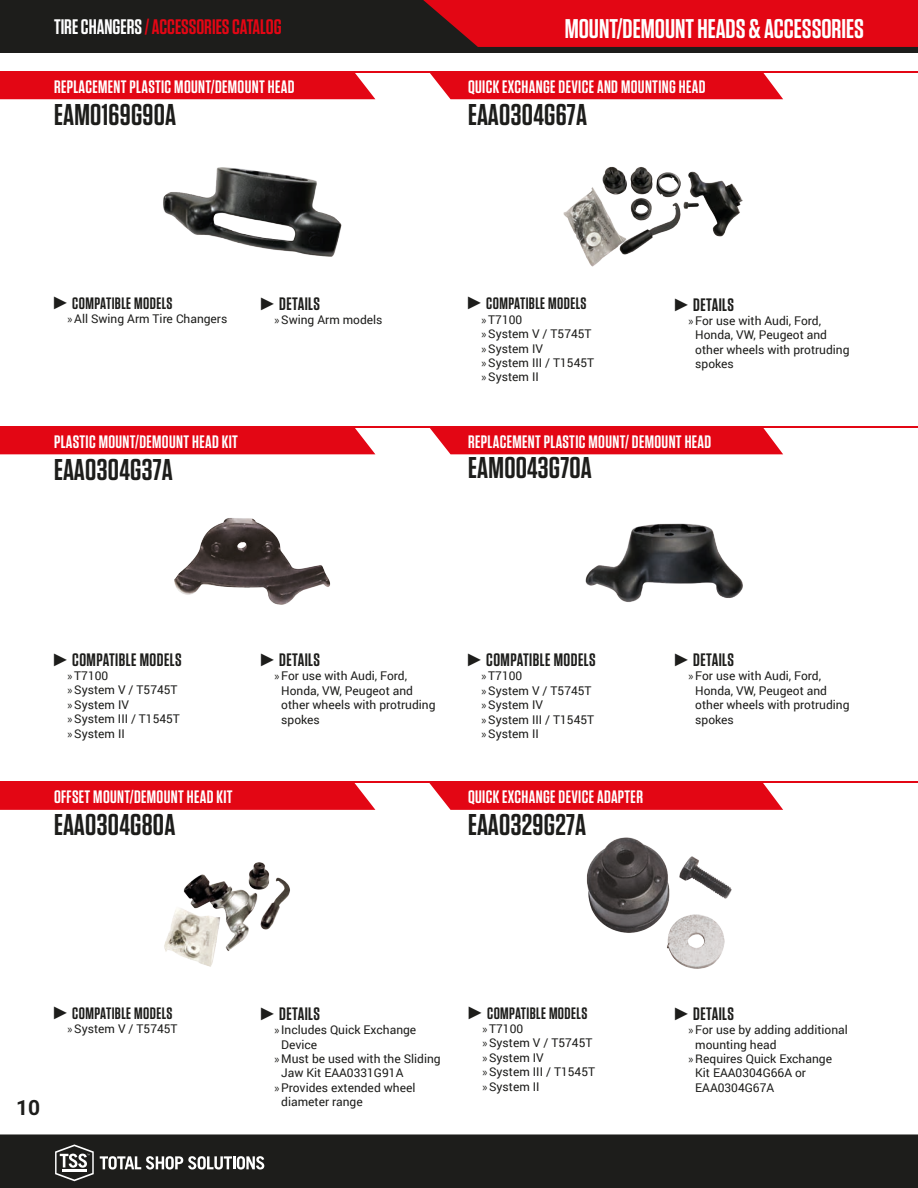
<style>
.page{position:relative;width:918px;height:1188px;background:#fff}
.page>*{position:absolute;margin:0;border:0;box-sizing:border-box;transform-origin:0 0}
.t1{font:600 30px "Tungsten";letter-spacing:.01em;color:#1d1d1b}
.section_name{font:600 27px "Tungsten";color:#fff}
.t2{font:600 21px "Tungsten";color:#e30614}
.t3{font:700 21px "Roboto";color:#1d1d1b}
.t4{font:600 18px "Tungsten";letter-spacing:.02em;color:#fff}
.t5{font:600 18px "Tungsten";letter-spacing:.025em;color:#1d1d1b}
.t6{font:600 16.5px "Tungsten";letter-spacing:.025em;color:#1d1d1b}
.t7{font:12px/14.4px "Roboto";color:#1d1d1b}
.s1{color:#fff}
.s2{font-family:"Arial Narrow";font-weight:400;font-size:18px}
.s3{font-family:"Myriad Pro"}
.s4{font-family:"Arial Narrow";font-weight:400}
</style>
<div class="page">
<div style="left:0;top:1134px;width:918px;height:54px;background:#1d1d1b"></div>
<div style="left:0;top:0;width:918px;height:53px;background:#1d1d1b"></div>
<svg style="left:423px;top:0;width:495px;height:47px;background:#d60714"></svg>
<hr style="left:0;top:71px;width:918px;height:1px;background:#e30614">
<div style="left:0;top:72px;width:375px;height:27px;background:#e30614"></div>
<div style="left:429px;top:72px;width:354px;height:27px;background:#e30614"></div>
<hr style="left:0;top:426px;width:918px;height:1px;background:#e30614">
<div style="left:0;top:427px;width:375px;height:27px;background:#e30614"></div>
<div style="left:429px;top:427px;width:354px;height:27px;background:#e30614"></div>
<hr style="left:0;top:782px;width:918px;height:1px;background:#e30614">
<div style="left:0;top:783px;width:375px;height:27px;background:#e30614"></div>
<svg style="left:429px;top:783px;width:354px;height:27px;background:#e41523"></svg>
<img style="left:585px;top:523px;width:158px;height:79px">
<img style="left:586px;top:837px;width:146px;height:132px">
<svg style="left:100px;top:1156px;width:164px;height:14px"></svg>
<svg style="left:55px;top:1144px;width:39px;height:37px"></svg>
<hr style="left:63px;top:1169px;width:24px;height:3px;background:#fff">
<img style="left:164px;top:862px;width:126px;height:105px">
<img style="left:563px;top:166px;width:180px;height:101px">
<img style="left:163px;top:167px;width:179px;height:90px">
<img style="left:174px;top:518px;width:157px;height:87px">
<h3 class="t2" style="left:54px;top:16px;width:229px"><span class="s1">TIRE CHANGERS</span> / ACCESSORIES CATALOG</h3>
<p class="t4" style="left:54px;top:77px;width:242px">REPLACEMENT PLASTIC MOUNT/DEMOUNT HEAD</p>
<p class="t1" style="left:54px;top:99px;width:124px">EAM0169G90A</p>
<p class="t6" style="left:54px;top:294px;width:120px"><span class="s2">►</span>COMPATIBLE MODELS</p>
<p class="t7" style="left:68px;top:311px;width:161px"><span class="s3">»</span>All Swing Arm Tire Changers</p>
<p class="t5" style="left:261px;top:294px;width:61px"><span class="s4">►</span>DETAILS</p>
<p class="t7" style="left:274px;top:312px;width:110px"><span class="s3">»</span>Swing Arm models</p>
<p class="t4" style="left:54px;top:432px;width:185px">PLASTIC MOUNT/DEMOUNT HEAD KIT</p>
<p class="t1" style="left:54px;top:454px;width:120px">EAA0304G37A</p>
<p class="section_name" style="left:565px;top:14px;width:301px">MOUNT/DEMOUNT HEADS &amp; ACCESSORIES</p>
<p class="t4" style="left:468px;top:77px;width:239px">QUICK EXCHANGE DEVICE AND MOUNTING HEAD</p>
<p class="t1" style="left:468px;top:99px;width:121px">EAA0304G67A</p>
<p class="t6" style="left:468px;top:295px;width:120px"><span class="s2">►</span>COMPATIBLE MODELS</p>
<p class="t7" style="left:482px;top:312px;width:42px"><span class="s3">»</span>T7100</p>
<p class="t7" style="left:482px;top:326px;width:112px"><span class="s3">»</span>System V / T5745T</p>
<p class="t7" style="left:482px;top:341px;width:63px"><span class="s3">»</span>System IV</p>
<p class="t7" style="left:482px;top:355px;width:114px"><span class="s3">»</span>System III / T1545T</p>
<p class="t7" style="left:482px;top:369px;width:59px"><span class="s3">»</span>System II</p>
<p class="t5" style="left:675px;top:295px;width:61px"><span class="s4">►</span>DETAILS</p>
<p class="t7" style="left:695px;top:313px;width:156px;text-indent:-7px"><span class="s3">»</span>For use with Audi, Ford,<br>Honda, VW, Peugeot and other wheels with protruding spokes</p>
<p class="t4" style="left:468px;top:432px;width:245px">REPLACEMENT PLASTIC MOUNT/ DEMOUNT HEAD</p>
<p class="t1" style="left:468px;top:452px;width:125px">EAM0043G70A</p>
<p class="t5" style="left:54px;top:650px;width:129px"><span class="s4">►</span>COMPATIBLE MODELS</p>
<p class="t7" style="left:68px;top:668px;width:42px"><span class="s3">»</span>T7100</p>
<p class="t7" style="left:68px;top:682px;width:112px"><span class="s3">»</span>System V / T5745T</p>
<p class="t7" style="left:68px;top:697px;width:63px"><span class="s3">»</span>System IV</p>
<p class="t7" style="left:68px;top:711px;width:114px"><span class="s3">»</span>System III / T1545T</p>
<p class="t7" style="left:68px;top:726px;width:59px"><span class="s3">»</span>System II</p>
<p class="t4" style="left:54px;top:787px;width:180px">OFFSET MOUNT/DEMOUNT HEAD KIT</p>
<p class="t1" style="left:54px;top:808px;width:123px">EAA0304G80A</p>
<p class="t5" style="left:261px;top:650px;width:61px"><span class="s4">►</span>DETAILS</p>
<p class="t7" style="left:281px;top:668px;width:156px;text-indent:-7px"><span class="s3">»</span>For use with Audi, Ford,<br>Honda, VW, Peugeot and other wheels with protruding spokes</p>
<p class="t5" style="left:468px;top:650px;width:129px"><span class="s4">►</span>COMPATIBLE MODELS</p>
<p class="t7" style="left:482px;top:668px;width:42px"><span class="s3">»</span>T7100</p>
<p class="t7" style="left:482px;top:683px;width:112px"><span class="s3">»</span>System V / T5745T</p>
<p class="t7" style="left:482px;top:697px;width:63px"><span class="s3">»</span>System IV</p>
<p class="t7" style="left:482px;top:712px;width:114px"><span class="s3">»</span>System III / T1545T</p>
<p class="t7" style="left:482px;top:726px;width:59px"><span class="s3">»</span>System II</p>
<p class="t4" style="left:468px;top:787px;width:176px">QUICK EXCHANGE DEVICE ADAPTER</p>
<p class="t1" style="left:468px;top:808px;width:120px">EAA0329G27A</p>
<p class="t5" style="left:675px;top:650px;width:61px"><span class="s4">►</span>DETAILS</p>
<p class="t7" style="left:695px;top:668px;width:156px;text-indent:-7px"><span class="s3">»</span>For use with Audi, Ford,<br>Honda, VW, Peugeot and other wheels with protruding spokes</p>
<p class="t6" style="left:54px;top:1004px;width:120px"><span class="s2">►</span>COMPATIBLE MODELS</p>
<p class="t7" style="left:68px;top:1021px;width:112px"><span class="s3">»</span>System V / T5745T</p>
<h3 class="t3" style="left:16px;top:1093px;width:26px">10</h3>
<p class="t5" style="left:261px;top:1004px;width:61px"><span class="s4">►</span>DETAILS</p>
<p class="t7" style="left:281px;top:1022px;width:137px;text-indent:-7px"><span class="s3">»</span> Includes Quick Exchange<br>Device</p>
<p class="t7" style="left:281px;top:1051px;width:161px;text-indent:-7px"><span class="s3">»</span>Must be used with the Sliding<br>Jaw Kit EAA0331G91A</p>
<p class="t7" style="left:281px;top:1080px;width:136px;text-indent:-7px"><span class="s3">»</span>Provides extended wheel diameter range</p>
<p class="t6" style="left:469px;top:1004px;width:120px"><span class="s2">►</span>COMPATIBLE MODELS</p>
<p class="t7" style="left:482px;top:1021px;width:42px"><span class="s3">»</span>T7100</p>
<p class="t7" style="left:482px;top:1035px;width:112px"><span class="s3">»</span>System V / T5745T</p>
<p class="t7" style="left:482px;top:1050px;width:63px"><span class="s3">»</span>System IV</p>
<p class="t7" style="left:482px;top:1064px;width:114px"><span class="s3">»</span>System III / T1545T</p>
<p class="t7" style="left:482px;top:1079px;width:59px"><span class="s3">»</span>System II</p>
<p class="t5" style="left:675px;top:1004px;width:61px"><span class="s4">►</span>DETAILS</p>
<p class="t7" style="left:695px;top:1022px;width:154px;text-indent:-7px"><span class="s3">»</span>For use by adding additional mounting head</p>
<p class="t7" style="left:695px;top:1051px;width:138px;text-indent:-7px"><span class="s3">»</span>Requires Quick Exchange<br>Kit EAA0304G66A or<br>EAA0304G67A</p>
</div>
